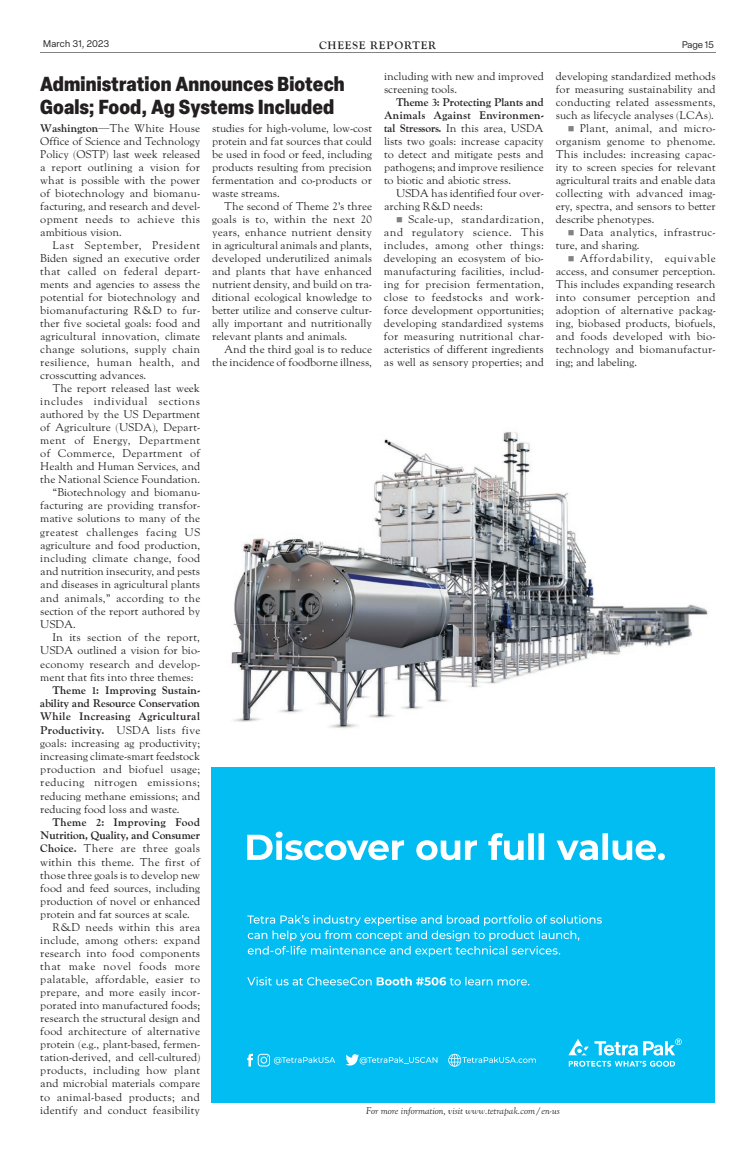
<style>
.page{position:relative;width:756px;height:1152px;background:#fff}
.page>*{position:absolute;margin:0;border:0;box-sizing:border-box;transform-origin:0 0}
.t1{font:900 condensed 20px/23px "Elza";letter-spacing:.01em;color:#231f20}
.t2{font:700 11.4px "Goudy Old Style T";letter-spacing:.075em;color:#231f20}
.t3{font:11px/13px "LTC Goudy Oldstyle Pro";color:#231f20;text-align:justify}
.t4{font:11px/13px "LTC Goudy Oldstyle Pro";letter-spacing:.02em;color:#231f20}
.t5{font:11px "LTC Goudy Oldstyle Pro";letter-spacing:.025em;color:#231f20}
.t6{font:11px "LTC Goudy Oldstyle Pro";letter-spacing:.03em;color:#231f20}
.t7{font:700 11px "LTC Goudy Oldstyle Pro";color:#231f20}
.t8{font:11px "LTC Goudy Oldstyle Pro";letter-spacing:.05em;color:#231f20}
.t9{font:11px "LTC Goudy Oldstyle Pro";letter-spacing:.035em;color:#231f20}
.t10{font:700 11px "LTC Goudy Oldstyle Pro";letter-spacing:.04em;color:#231f20}
.t11{font:italic 9.5px "LTC Goudy Oldstyle Pro";color:#231f20}
.t12{font:9.5px "Elza";letter-spacing:.01em;color:#231f20}
.s1{color:#808285}
.s2{font-weight:700}
</style>
<div class="page">
<hr style="left:40px;top:52px;width:676px;height:1px;background:#808285">
<img style="left:231px;top:431px;width:477px;height:298px">
<div style="left:212px;top:767px;width:503px;height:336px;background:#01bdf2"></div>
<svg style="left:247px;top:977px;width:282px;height:9px"></svg>
<svg style="left:247px;top:915px;width:355px;height:42px"></svg>
<svg style="left:247px;top:832px;width:418px;height:28px"></svg>
<svg style="left:346px;top:1054px;width:91px;height:12px"></svg>
<svg style="left:247px;top:1054px;width:88px;height:13px"></svg>
<svg style="left:448px;top:1054px;width:88px;height:13px"></svg>
<svg style="left:568px;top:1039px;width:114px;height:28px"></svg>
<p class="t12" style="left:43px;top:38px;width:68px">March 31, 2023</p>
<p class="t2" style="left:319px;top:39px;width:119px">CHEESE REPORTER</p>
<p class="t12" style="left:682px;top:38px;width:33px">Page 15</p>
<p class="t3" style="left:556px;top:70px;width:161px">developing standardized methods for measuring sustainability and conducting related assessments, such as lifecycle analyses (LCAs).</p>
<p class="t3" style="left:556px;top:122px;width:161px;text-indent:12px"><span class="s1">■</span> Plant, animal, and micro&shy;organism genome to phenome.<br>This includes: increasing capac&shy;ity to screen species for relevant agricultural traits and enable data collecting with advanced imag&shy;ery, spectra, and sensors to better describe phenotypes.</p>
<p class="t4" style="left:556px;top:226px;width:161px;text-indent:12px"><span class="s1">■</span> Data analytics, infrastruc&shy;ture, and sharing.</p>
<p class="t3" style="left:556px;top:252px;width:161px;text-indent:12px"><span class="s1">■</span> Affordability, equivable access, and consumer perception.<br>This includes expanding research into consumer perception and adoption of alternative packag&shy;ing, biobased products, biofuels, and foods developed with bio&shy;technology and biomanufactur&shy;ing; and labeling.</p>
<p class="t3" style="left:384px;top:70px;width:161px">including with new and improved screening tools.</p>
<p class="t3" style="left:384px;top:96px;width:161px;text-indent:12px"><span class="s2">Theme 3: Protecting Plants and Animals Against Environmen&shy;tal Stressors.</span> In this area, USDA lists two goals: increase capacity to detect and mitigate pests and pathogens; and improve resilience to biotic and abiotic stress.</p>
<p class="t3" style="left:384px;top:187px;width:161px;text-indent:12px">USDA has identified four over&shy;arching R&amp;D needs:</p>
<p class="t3" style="left:384px;top:213px;width:161px;text-indent:12px"><span class="s1">■</span> Scale-up, standardization, and regulatory science. This includes, among other things: developing an ecosystem of bio&shy;manufacturing facilities, includ&shy;ing for precision fermentation, close to feedstocks and work&shy;force development opportunities; developing standardized systems for measuring nutritional char&shy;acteristics of different ingredients as well as sensory properties; and</p>
<h1 class="t1" style="left:40px;top:72px;width:306px">Administration Announces Biotech<br>Goals; Food, Ag Systems Included</h1>
<p class="t3" style="left:40px;top:122px;width:161px"><span class="s2">Washington—</span>The White House Office of Science and Technology Policy (OSTP) last week released a report outlining a vision for what is possible with the power of biotechnology and biomanu&shy;facturing, and research and devel&shy;opment needs to achieve this ambitious vision.</p>
<p class="t3" style="left:40px;top:239px;width:161px;text-indent:12px">Last September, President Biden signed an executive order that called on federal depart&shy;ments and agencies to assess the potential for biotechnology and biomanufacturing R&amp;D to fur&shy;ther five societal goals: food and agricultural innovation, climate change solutions, supply chain resilience, human health, and crosscutting advances.</p>
<p class="t3" style="left:52px;top:382px;width:149px">The report released last week</p>
<p class="t8" style="left:40px;top:395px;width:161px">includes individual sections</p>
<p class="t3" style="left:40px;top:408px;width:161px">authored by the US Department</p>
<p class="t3" style="left:40px;top:421px;width:161px">of Agriculture (USDA), Depart-</p>
<p class="t9" style="left:40px;top:434px;width:161px">ment of Energy, Department</p>
<p class="t5" style="left:40px;top:447px;width:161px">of Commerce, Department of</p>
<p class="t3" style="left:40px;top:460px;width:161px">Health and Human Services, and</p>
<p class="t3" style="left:40px;top:473px;width:161px">the National Science Foundation.</p>
<p class="t3" style="left:52px;top:486px;width:149px">“Biotechnology and biomanu-</p>
<p class="t3" style="left:40px;top:499px;width:161px">facturing are providing transfor-</p>
<p class="t3" style="left:40px;top:512px;width:161px">mative solutions to many of the</p>
<p class="t6" style="left:40px;top:525px;width:161px">greatest challenges facing US</p>
<p class="t3" style="left:40px;top:539px;width:161px">agriculture and food production,</p>
<p class="t3" style="left:40px;top:552px;width:161px">including climate change, food</p>
<p class="t3" style="left:40px;top:565px;width:161px">and nutrition insecurity, and pests</p>
<p class="t3" style="left:40px;top:578px;width:161px">and diseases in agricultural plants</p>
<p class="t3" style="left:40px;top:592px;width:161px">and animals,” according to the</p>
<p class="t3" style="left:40px;top:605px;width:161px">section of the report authored by</p>
<p class="t3" style="left:40px;top:618px;width:37px">USDA.</p>
<p class="t4" style="left:52px;top:631px;width:149px">In its section of the report,</p>
<p class="t3" style="left:40px;top:644px;width:161px">USDA outlined a vision for bio-</p>
<p class="t3" style="left:40px;top:658px;width:161px">economy research and develop-</p>
<p class="t3" style="left:40px;top:671px;width:155px">ment that fits into three themes:</p>
<p class="t3" style="left:40px;top:684px;width:161px;text-indent:12px"><span class="s2">Theme 1: Improving Sustain&shy;ability and Resource Conservation While Increasing Agricultural Productivity.</span> USDA lists five goals: increasing ag productivity; increasing climate-smart feedstock production and biofuel usage; reducing nitrogen emissions; reducing methane emissions; and reducing food loss and waste.</p>
<p class="t10" style="left:52px;top:816px;width:149px">Theme 2: Improving Food</p>
<p class="t7" style="left:40px;top:829px;width:161px">Nutrition, Quality, and Consumer</p>
<p class="t5" style="left:40px;top:842px;width:161px"><span class="s2">Choice.</span> There are three goals</p>
<p class="t3" style="left:40px;top:856px;width:161px">within this theme. The first of</p>
<p class="t3" style="left:40px;top:869px;width:161px">those three goals is to develop new</p>
<p class="t3" style="left:40px;top:882px;width:161px">food and feed sources, including</p>
<p class="t3" style="left:40px;top:895px;width:161px">production of novel or enhanced</p>
<p class="t3" style="left:40px;top:908px;width:151px">protein and fat sources at scale.</p>
<p class="t3" style="left:52px;top:921px;width:149px">R&amp;D needs within this area</p>
<p class="t3" style="left:40px;top:934px;width:161px">include, among others: expand</p>
<p class="t3" style="left:40px;top:947px;width:161px">research into food components</p>
<p class="t6" style="left:40px;top:960px;width:161px">that make novel foods more</p>
<p class="t4" style="left:40px;top:973px;width:161px">palatable, affordable, easier to</p>
<p class="t3" style="left:40px;top:986px;width:161px">prepare, and more easily incor-</p>
<p class="t3" style="left:40px;top:999px;width:161px">porated into manufactured foods;</p>
<p class="t3" style="left:40px;top:1012px;width:161px">research the structural design and</p>
<p class="t3" style="left:40px;top:1025px;width:161px">food architecture of alternative</p>
<p class="t3" style="left:40px;top:1038px;width:161px">protein (e.g., plant-based, fermen-</p>
<p class="t3" style="left:40px;top:1051px;width:161px">tation-derived, and cell-cultured)</p>
<p class="t4" style="left:40px;top:1064px;width:161px">products, including how plant</p>
<p class="t3" style="left:40px;top:1077px;width:161px">and microbial materials compare</p>
<p class="t4" style="left:40px;top:1090px;width:161px">to animal-based products; and</p>
<p class="t3" style="left:40px;top:1103px;width:161px">identify and conduct feasibility</p>
<p class="t3" style="left:212px;top:122px;width:161px">studies for high-volume, low-cost protein and fat sources that could be used in food or feed, including products resulting from precision fermentation and co-products or waste streams.</p>
<p class="t3" style="left:212px;top:200px;width:161px;text-indent:12px">The second of Theme 2’s three goals is to, within the next 20 years, enhance nutrient density in agricultural animals and plants, developed underutilized animals and plants that have enhanced nutrient density, and build on tra&shy;ditional ecological knowledge to better utilize and conserve cultur&shy;ally important and nutritionally relevant plants and animals.</p>
<p class="t3" style="left:212px;top:343px;width:161px;text-align:right">And the third goal is to reduce the incidence of foodborne illness,</p>
<p class="t11" style="left:366px;top:1105px;width:195px">For more information, visit www.tetrapak.com/en-us</p>
</div>
